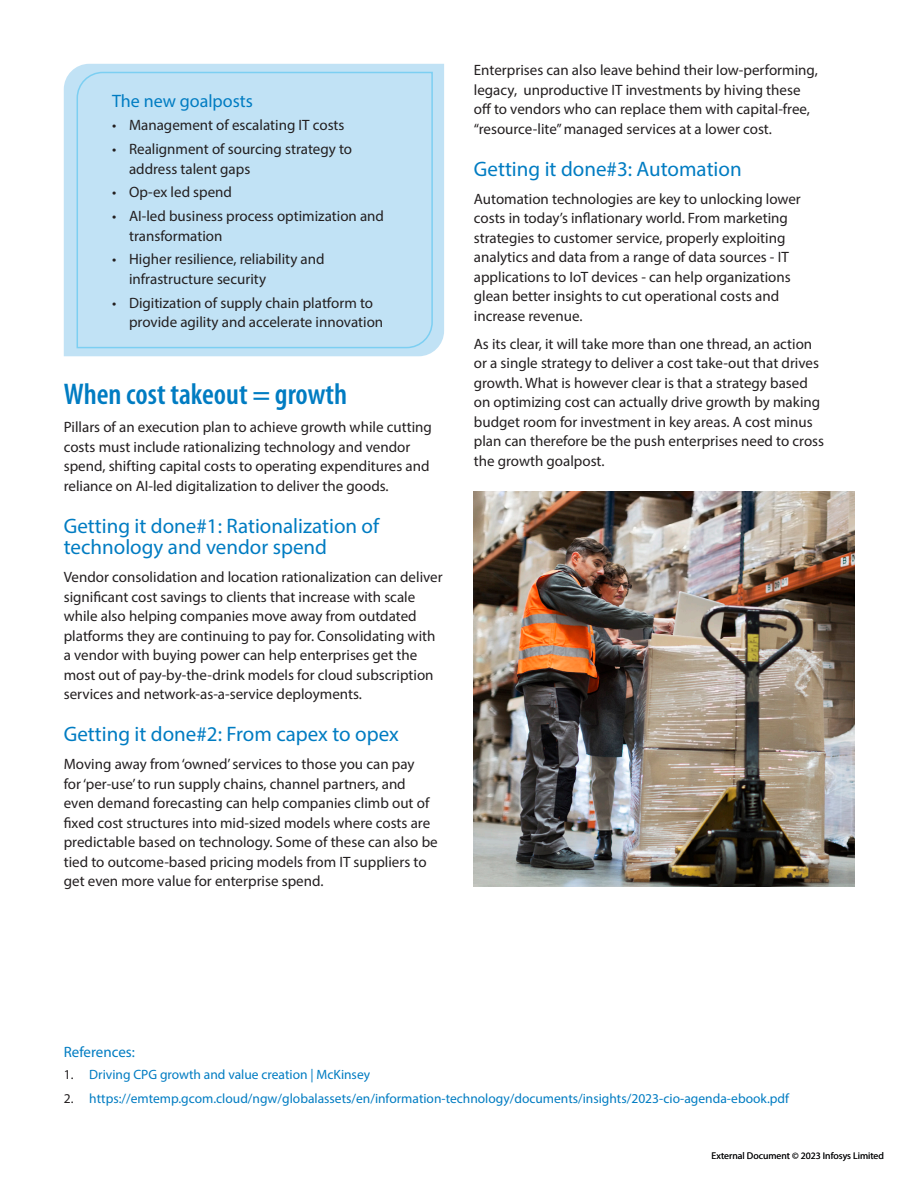
<style>
.page{position:relative;width:918px;height:1188px;background:#fff}
.page>*{position:absolute;margin:0;border:0;box-sizing:border-box;transform-origin:0 0}
.t1{font:600 condensed 30px "Myriad Pro";color:#007cc2}
.t2{font:21px/21px "Myriad Pro";color:#007cc2}
.t3{font:18px "Myriad Pro";color:#007cc2}
.t4{font:15px/19.5px "Myriad Pro";color:#231f20}
.t5{font:15px "Myriad Pro";color:#007cc2}
.t6{font:13.5px "Myriad Pro";color:#007cc2}
.t7{font:9.75px "Myriad Pro";color:#000}
.s1{color:#231f20}
</style>
<div class="page">
<div style="left:64px;top:64px;width:380px;height:292px;background:#c1e2f5"></div>
<div style="left:76px;top:71px;width:358px;height:278px;background:#c1e2f5"></div>
<img style="left:474px;top:491px;width:380px;height:395px">
<p class="t3" style="left:112px;top:89px;width:142px">The new goalposts</p>
<p class="t4" style="left:112px;top:115px;width:234px">• Management of escalating IT costs</p>
<p class="t4" style="left:129px;top:139px;width:225px;text-indent:-17px">• Realignment of sourcing strategy to address talent gaps</p>
<p class="t4" style="left:112px;top:182px;width:122px">• Op-ex led spend</p>
<p class="t4" style="left:129px;top:206px;width:257px;text-indent:-17px">• AI-led business process optimization and transformation</p>
<p class="t4" style="left:129px;top:249px;width:197px;text-indent:-17px">• Higher resilience, reliability and infrastructure security</p>
<p class="t4" style="left:129px;top:293px;width:256px;text-indent:-17px">• Digitization of supply chain platform to provide agility and accelerate innovation</p>
<h1 class="t1" style="left:64px;top:376px;width:285px">When cost takeout = growth</h1>
<p class="t4" style="left:64px;top:417px;width:370px">Pillars of an execution plan to achieve growth while cutting costs must include rationalizing technology and vendor spend, shifting capital costs to operating expenditures and reliance on AI-led digitalization to deliver the goods.</p>
<h2 class="t2" style="left:64px;top:515px;width:317px">Getting it done#1: Rationalization of technology and vendor spend</h2>
<p class="t4" style="left:64px;top:567px;width:380px">Vendor consolidation and location rationalization can deliver significant cost savings to clients that increase with scale while also helping companies move away from outdated platforms they are continuing to pay for. Consolidating with a vendor with buying power can help enterprises get the most out of pay-by-the-drink models for cloud subscription services and network-as-a-service deployments.</p>
<h2 class="t2" style="left:64px;top:723px;width:337px">Getting it done#2: From capex to opex</h2>
<p class="t4" style="left:64px;top:754px;width:375px">Moving away from ‘owned’ services to those you can pay<br>for ‘per-use’ to run supply chains, channel partners, and even demand forecasting can help companies climb out of fixed cost structures into mid-sized models where costs are predictable based on technology. Some of these can also be tied to outcome-based pricing models from IT suppliers to get even more value for enterprise spend.</p>
<p class="t4" style="left:474px;top:60px;width:345px">Enterprises can also leave behind their low-performing, legacy, unproductive IT investments by hiving these off to vendors who can replace them with capital-free, “resource-lite” managed services at a lower cost.</p>
<h2 class="t2" style="left:474px;top:158px;width:269px">Getting it done#3: Automation</h2>
<p class="t4" style="left:474px;top:189px;width:328px">Automation technologies are key to unlocking lower costs in today’s inflationary world. From marketing strategies to customer service, properly exploiting analytics and data from a range of data sources - IT applications to IoT devices - can help organizations glean better insights to cut operational costs and increase revenue.</p>
<p class="t4" style="left:474px;top:334px;width:352px">As its clear, it will take more than one thread, an action or a single strategy to deliver a cost take-out that drives growth. What is however clear is that a strategy based on optimizing cost can actually drive growth by making budget room for investment in key areas. A cost minus plan can therefore be the push enterprises need to cross the growth goalpost.</p>
<p class="t5" style="left:64px;top:1042px;width:73px">References:</p>
<p class="t6" style="left:64px;top:1067px;width:308px"><span class="s1">1.</span> Driving CPG growth and value creation | McKinsey</p>
<p class="t6" style="left:64px;top:1090px;width:727px"><span class="s1">2.</span> https://emtemp.gcom.cloud/ngw/globalassets/en/information-technology/documents/insights/2023-cio-agenda-ebook.pdf</p>
<p class="t7" style="left:712px;top:1150px;width:174px">External Document © 2023 Infosys Limited</p>
</div>
